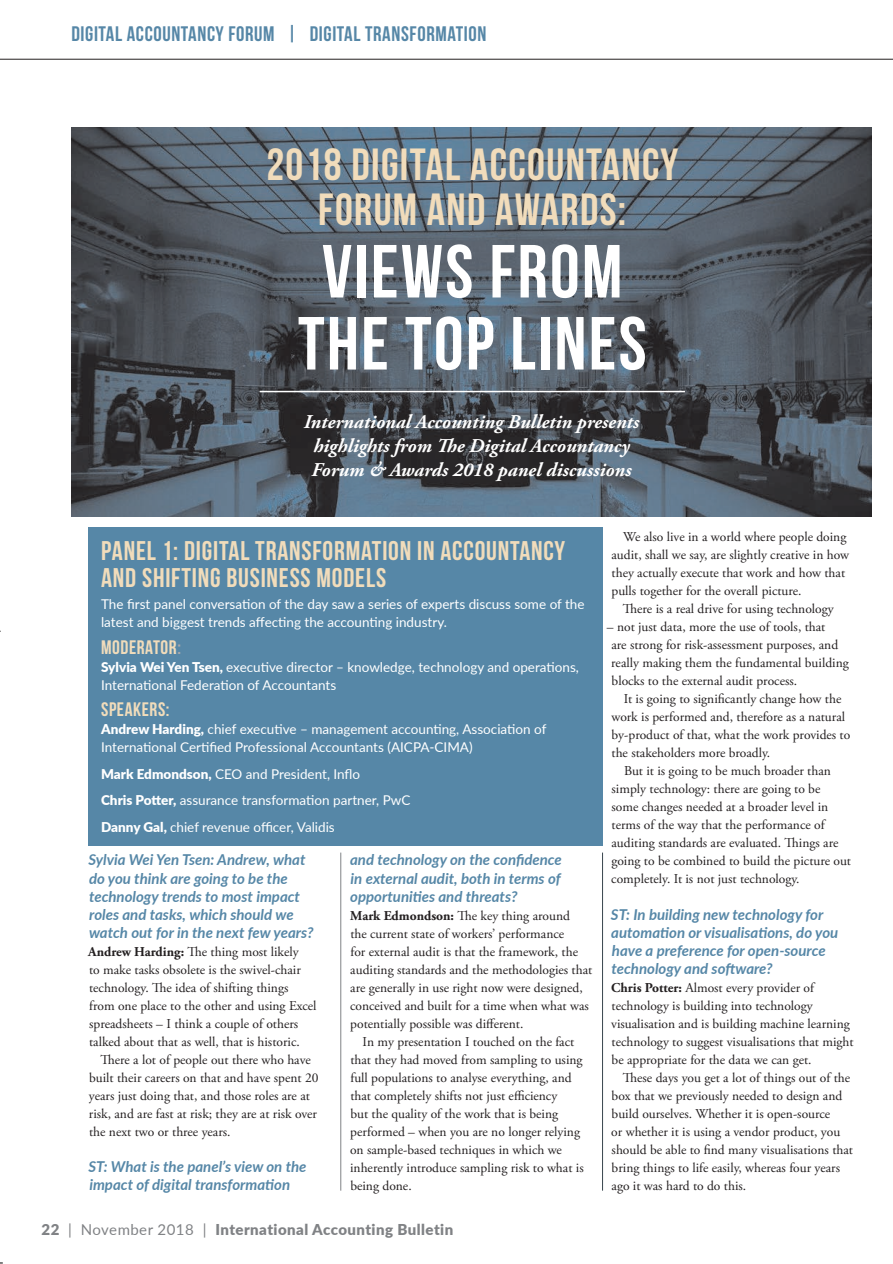
<style>
.page{position:relative;width:893px;height:1264px;background:#fff}
.page>*{position:absolute;margin:0;border:0;box-sizing:border-box;transform-origin:0 0}
.Headline{font:700 75px/72px "Bebas Neue";letter-spacing:.03em;color:#fff;text-align:center}
.Headline-2{font:700 45px/45px "Bebas Neue";letter-spacing:.03em;color:#f1dcbb;text-align:center}
.Box_out_Heading{font:700 27px/27px "Bebas Neue";letter-spacing:.03em;color:#f1dcbb}
.t1{font:700 21px "Bebas Neue";letter-spacing:.03em;color:#5687a7}
.Kicker_Garamond{font:italic 700 19.5px/24px "Adobe Garamond Pro";color:#fff;text-align:center}
.Box_out_body{font:700 19.5px "Bebas Neue";letter-spacing:.03em;color:#f1dcbb}
.Interview_Q{font:italic 700 15px/18px "Lato";color:#5687a7}
.t2{font:900 15px "Lato";letter-spacing:.03em;color:#808285}
.Body_indent{font:13.5px/18px "Adobe Garamond Pro";color:#231f20}
.Interview_Q-2{font:13.5px/18px "Adobe Garamond Pro";color:#231f20}
.Box_out_body-2{font:13.5px/18px "Lato";color:#fff}
.Box_Out_Subhead{font:13.5px/18px "Lato";color:#fff}
.s1{color:#a8a9ad}
.s2{font-weight:900}
.s3{font-weight:700}
.s4{font-weight:400}
</style>
<div class="page">
<hr style="left:0;top:59px;width:893px;height:1px;background:#231f20">
<hr style="left:340px;top:852px;width:1px;height:338px;background:#808285">
<hr style="left:602px;top:852px;width:1px;height:338px;background:#38454d">
<div style="left:88px;top:527px;width:515px;height:318px;background:#5687a7"></div>
<img style="left:71px;top:127px;width:800px;height:389px">
<hr style="left:260px;top:391px;width:425px;height:1px;background:#fff">
<p class="t1" style="left:71px;top:22px;width:416px">DIGITAL ACCOUNTANCY FORUM | DIGITAL TRANSFORMATION</p>
<p class="Headline-2" style="left:266px;top:142px;width:413px">2018 DIGITAL ACCOUNTANCY<br>FORUM AND AWARDS:</p>
<p class="Headline" style="left:298px;top:235px;width:350px">VIEWS FROM<br>THE TOP LINES</p>
<p class="Kicker_Garamond" style="left:304px;top:410px;width:337px">International Accounting Bulletin presents highlights from The Digital Accountancy<br>Forum &amp; Awards 2018 panel discussions</p>
<p class="Box_out_Heading" style="left:101px;top:536px;width:465px">PANEL 1: DIGITAL TRANSFORMATION IN ACCOUNTANCY<br>AND SHIFTING BUSINESS MODELS</p>
<p class="Box_Out_Subhead" style="left:101px;top:594px;width:485px">The first panel conversation of the day saw a series of experts discuss some of the latest and biggest trends affecting the accounting industry.</p>
<p class="Box_out_body" style="left:101px;top:636px;width:81px">MODERATOR<span class="s1">:</span></p>
<p class="Box_out_body-2" style="left:101px;top:657px;width:479px"><span class="s2">Sylvia Wei Yen Tsen,</span> executive director – knowledge, technology and operations,<br>International Federation of Accountants</p>
<p class="Box_out_body" style="left:101px;top:698px;width:70px">SPEAKERS:</p>
<p class="Box_out_body-2" style="left:101px;top:719px;width:447px"><span class="s2">Andrew Harding,</span> chief executive – management accounting, Association of<br>International Certified Professional Accountants (AICPA-CIMA)</p>
<p class="Box_out_body-2" style="left:101px;top:764px;width:261px"><span class="s2">Mark Edmondson,</span> CEO and President, Inflo</p>
<p class="Box_out_body-2" style="left:101px;top:790px;width:311px"><span class="s2">Chris Potter,</span> assurance transformation partner, PwC</p>
<p class="Box_out_body-2" style="left:101px;top:817px;width:235px"><span class="s2">Danny Gal,</span> chief revenue officer, Validis</p>
<p class="Interview_Q" style="left:88px;top:850px;width:226px">Sylvia Wei Yen Tsen: Andrew, what do you think are going to be the technology trends to most impact roles and tasks, which should we watch out for in the next few years?</p>
<p class="Interview_Q-2" style="left:88px;top:942px;width:230px"><span class="s3">Andrew Harding:</span> The thing most likely<br>to make tasks obsolete is the swivel-chair technology. The idea of shifting things<br>from one place to the other and using Excel spreadsheets – I think a couple of others talked about that as well, that is historic.</p>
<p class="Interview_Q-2" style="left:89px;top:1050px;width:231px;text-indent:12px">There a lot of people out there who have built their careers on that and have spent 20 years just doing that, and those roles are at risk, and are fast at risk; they are at risk over the next two or three years.</p>
<p class="Interview_Q" style="left:88px;top:1156px;width:220px">ST: What is the panel’s view on the impact of digital transformation</p>
<p class="Interview_Q" style="left:350px;top:850px;width:213px;text-align:justify">and technology on the confidence in external audit, both in terms of opportunities and threats?</p>
<p class="Body_indent" style="left:350px;top:906px;width:244px"><span class="s3">Mark Edmondson:</span> The key thing around<br>the current state of workers’ performance<br>for external audit is that the framework, the auditing standards and the methodologies that are generally in use right now were designed, conceived and built for a time when what was potentially possible was different.</p>
<p class="Body_indent" style="left:350px;top:1032px;width:235px;text-indent:13px">In my presentation I touched on the fact that they had moved from sampling to using full populations to analyse everything, and that completely shifts not just efficiency<br>but the quality of the work that is being performed – when you are no longer relying on sample-based techniques in which we inherently introduce sampling risk to what is being done.</p>
<p class="t2" style="left:42px;top:1218px;width:413px">22 <span class="s4">| November 2018 |</span> International Accounting Bulletin</p>
<p class="Body_indent" style="left:611px;top:528px;width:239px;text-indent:12px">We also live in a world where people doing audit, shall we say, are slightly creative in how they actually execute that work and how that pulls together for the overall picture.</p>
<p class="Body_indent" style="left:623px;top:600px;width:212px">There is a real drive for using technology</p>
<p class="Body_indent" style="left:611px;top:618px;width:239px;text-indent:-4px">– not just data, more the use of tools, that<br>are strong for risk-assessment purposes, and really making them the fundamental building blocks to the external audit process.</p>
<p class="Body_indent" style="left:611px;top:690px;width:240px;text-indent:12px">It is going to significantly change how the work is performed and, therefore as a natural by-product of that, what the work provides to the stakeholders more broadly.</p>
<p class="Body_indent" style="left:611px;top:762px;width:241px;text-indent:13px">But it is going to be much broader than simply technology: there are going to be<br>some changes needed at a broader level in terms of the way that the performance of auditing standards are evaluated. Things are going to be combined to build the picture out completely. It is not just technology.</p>
<p class="Interview_Q" style="left:611px;top:904px;width:229px">ST: In building new technology for automation or visualisations, do you have a preference for open-source technology and software?</p>
<p class="Body_indent" style="left:611px;top:978px;width:244px"><span class="s3">Chris Potter:</span> Almost every provider of technology is building into technology visualisation and is building machine learning technology to suggest visualisations that might be appropriate for the data we can get.</p>
<p class="Body_indent" style="left:611px;top:1068px;width:243px;text-indent:12px">These days you get a lot of things out of the box that we previously needed to design and build ourselves. Whether it is open-source<br>or whether it is using a vendor product, you should be able to find many visualisations that bring things to life easily, whereas four years ago it was hard to do this.</p>
</div>
